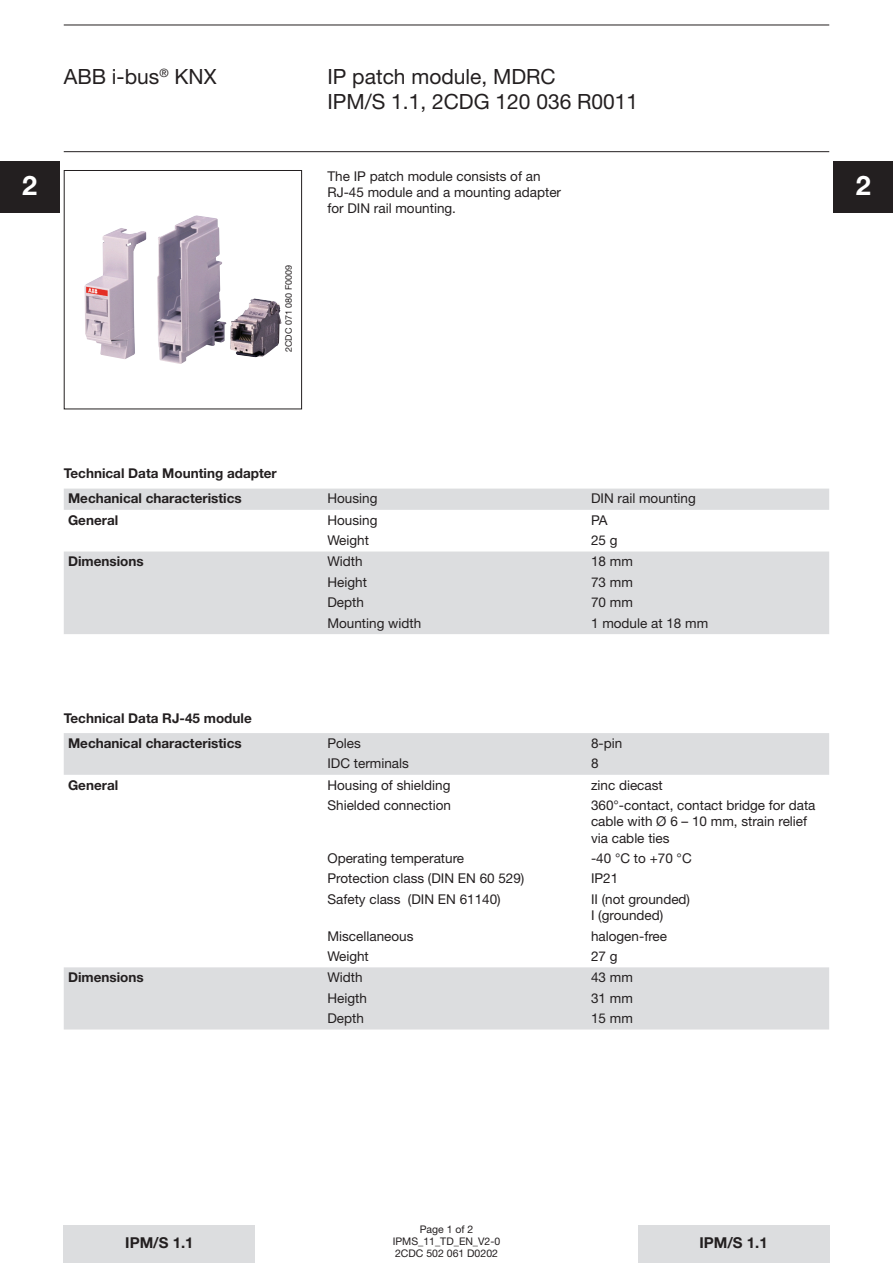
<style>
.page{position:relative;width:893px;height:1263px;background:#fff}
.page>*{position:absolute;margin:0;border:0;box-sizing:border-box;transform-origin:0 0}
.t1{font:700 27px "Helvetica Neue LT";color:#fff}
.t2{font:21px/25.2px "Helvetica Neue LT";color:#231f20}
.t3{font:700 15px "Helvetica Neue LT";color:#231f20}
.t4{font:13.5px/20.4px "Helvetica Neue LT";color:#231f20}
.t5{font:700 13.5px/25px "Helvetica Neue LT";color:#231f20}
.t6{font:10.5px/12px "Helvetica Neue LT";color:#231f20;text-align:center}
.t7{font:9px "Helvetica Neue LT";color:#231f20}
</style>
<div class="page">
<div style="left:638px;top:1225px;width:191px;height:38px;background:#dcdddf"></div>
<hr style="left:64px;top:25px;width:765px;height:1px;background:#231f20">
<hr style="left:64px;top:151px;width:765px;height:1px;background:#231f20">
<div style="left:64px;top:1225px;width:191px;height:38px;background:#dcdddf"></div>
<div style="left:0;top:162px;width:60px;height:51px;background:#231f20"></div>
<div style="left:833px;top:162px;width:60px;height:51px;background:#231f20"></div>
<img style="left:84px;top:215px;width:169px;height:149px">
<div style="left:64px;top:170px;width:238px;height:239px;border:1px solid #231f20"></div>
<svg style="left:64px;top:489px;width:765px;height:145px;fill:#dcdddf"></svg>
<svg style="left:64px;top:733px;width:765px;height:296px"></svg>
<h2 class="t2" style="left:64px;top:64px;width:154px">ABB i-bus<sup>®</sup> KNX</h2>
<h2 class="t2" style="left:327px;top:64px;width:312px">IP patch module, MDRC<br>IPM/S 1.1, 2CDG 120 036 R0011</h2>
<p class="t4" style="left:327px;top:168px;width:235px;line-height:16.2px">The IP patch module consists of an<br>RJ-45 module and a mounting adapter for DIN rail mounting.</p>
<h1 class="t1" style="left:22px;top:169px;width:17px">2</h1>
<h1 class="t1" style="left:856px;top:169px;width:17px">2</h1>
<p class="t7" style="left:283px;top:352px;width:89px;rotate:-90deg">2CDC 071 080 F0009</p>
<p class="t5" style="left:68px;top:461px;width:210px;text-indent:-4px">Technical Data Mounting adapter<br>Mechanical characteristics</p>
<p class="t4" style="left:327px;top:488px;width:52px">Housing</p>
<p class="t4" style="left:591px;top:488px;width:106px">DIN rail mounting</p>
<p class="t5" style="left:68px;top:507px;width:52px">General</p>
<p class="t4" style="left:327px;top:509px;width:52px">Housing<br>Weight</p>
<p class="t4" style="left:591px;top:509px;width:28px">PA<br>25 g</p>
<p class="t5" style="left:68px;top:549px;width:77px">Dimensions</p>
<p class="t4" style="left:327px;top:551px;width:95px">Width<br>Height<br>Depth<br>Mounting width</p>
<p class="t4" style="left:591px;top:551px;width:119px">18 mm<br>73 mm<br>70 mm<br>1 module at 18 mm</p>
<p class="t5" style="left:64px;top:705px;width:189px;text-align:center">Technical Data RJ-45 module<br>Mechanical characteristics</p>
<p class="t4" style="left:327px;top:733px;width:83px">Poles<br>IDC terminals</p>
<p class="t4" style="left:591px;top:733px;width:33px">8-pin<br>8</p>
<p class="t5" style="left:68px;top:772px;width:52px">General</p>
<p class="t4" style="left:327px;top:774px;width:125px">Housing of shielding<br>Shielded connection</p>
<p class="t4" style="left:327px;top:848px;width:199px">Operating temperature<br>Protection class (DIN EN 60 529)<br>Safety class (DIN EN 61140)</p>
<p class="t4" style="left:327px;top:925px;width:88px">Miscellaneous<br>Weight</p>
<p class="t4" style="left:591px;top:774px;width:226px">zinc diecast<br>360°-contact, contact bridge for data</p>
<p class="t4" style="left:591px;top:813px;width:218px;line-height:16.2px">cable with Ø 6 – 10 mm, strain relief via cable ties</p>
<p class="t4" style="left:591px;top:848px;width:102px">-40 °C to +70 °C<br>IP21<br>II (not grounded)</p>
<p class="t4" style="left:591px;top:905px;width:78px">I (grounded) halogen-free<br>27 g</p>
<p class="t5" style="left:68px;top:964px;width:77px">Dimensions</p>
<p class="t4" style="left:327px;top:967px;width:41px">Width<br>Heigth<br>Depth</p>
<p class="t4" style="left:591px;top:967px;width:43px;text-align:justify">43 mm 31 mm 15 mm</p>
<p class="t6" style="left:393px;top:1223px;width:109px">Page 1 of 2<br>IPMS_11_TD_EN_V2-0<br>2CDC 502 061 D0202</p>
<p class="t3" style="left:125px;top:1234px;width:70px">IPM/S 1.1</p>
<p class="t3" style="left:699px;top:1234px;width:70px">IPM/S 1.1</p>
</div>
